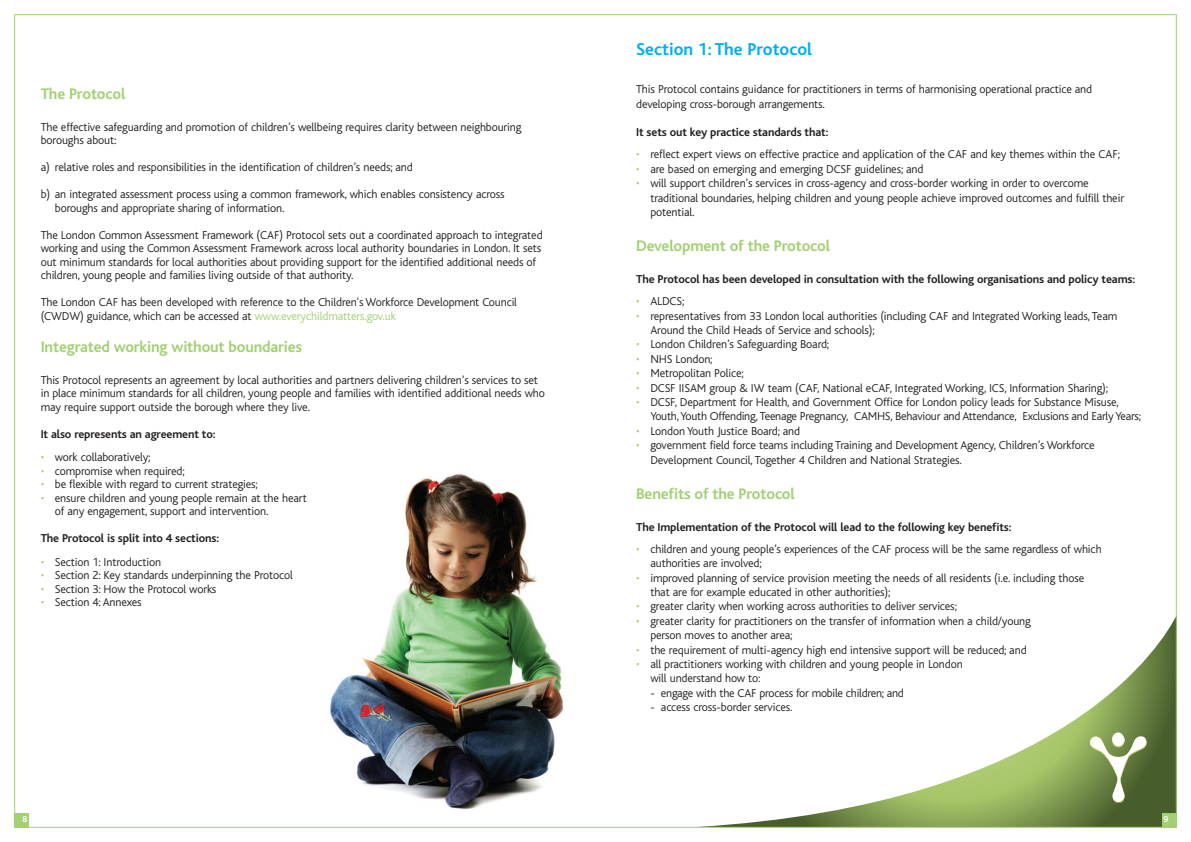
<style>
.page{position:relative;width:1191px;height:842px;background:#fff}
.page>*{position:absolute;margin:0;border:0;box-sizing:border-box;transform-origin:0 0}
.t1{font:700 18px "Bliss";color:#00aeef}
.t2{font:700 16px "Bliss";letter-spacing:-.01em;color:#a2d072}
.t3{font:300 12px/14.4px "Bliss";letter-spacing:-.01em;color:#231f20}
.t4{font:700 12px "Bliss";letter-spacing:-.01em;color:#231f20}
.t5{font:700 9px "Bliss";color:#fff}
.s1{color:#a2d072}
</style>
<div class="page">
<img style="left:330px;top:473px;width:234px;height:336px">
<svg style="left:713px;top:620px;width:461px;height:206px"></svg>
<svg style="left:1090px;top:732px;width:56px;height:71px"></svg>
<div style="left:14px;top:814px;width:14px;height:14px;background:#a2d072"></div>
<div style="left:1162px;top:814px;width:14px;height:14px;background:#a2d072"></div>
<h2 class="t2" style="left:41px;top:88px;width:86px">The Protocol</h2>
<p class="t3" style="left:41px;top:121px;width:482px;line-height:13.5px">The effective safeguarding and promotion of children’s wellbeing requires clarity between neighbouring boroughs about:</p>
<p class="t3" style="left:41px;top:161px;width:373px">a) relative roles and responsibilities in the identification of children’s needs; and</p>
<p class="t3" style="left:55px;top:189px;width:451px;line-height:13.5px;text-indent:-14px">b) an integrated assessment process using a common framework, which enables consistency across boroughs and appropriate sharing of information.</p>
<p class="t3" style="left:41px;top:229px;width:503px;line-height:13.5px">The London Common Assessment Framework (CAF) Protocol sets out a coordinated approach to integrated working and using the Common Assessment Framework across local authority boundaries in London. It sets out minimum standards for local authorities about providing support for the identified additional needs of children, young people and families living outside of that authority.</p>
<p class="t3" style="left:41px;top:297px;width:478px;line-height:13.5px">The London CAF has been developed with reference to the Children's Workforce Development Council (CWDW) guidance, which can be accessed at <span class="s1">www.everychildmatters.gov.uk</span></p>
<h2 class="t2" style="left:41px;top:341px;width:263px">Integrated working without boundaries</h2>
<p class="t3" style="left:41px;top:374px;width:505px;line-height:13.5px">This Protocol represents an agreement by local authorities and partners delivering children’s services to set in place minimum standards for all children, young people and families with identified additional needs who may require support outside the borough where they live.</p>
<p class="t4" style="left:41px;top:429px;width:176px">It also represents an agreement to:</p>
<p class="t3" style="left:41px;top:451px;width:111px"><span class="s1">•</span> work collaboratively;</p>
<p class="t3" style="left:41px;top:464px;width:146px"><span class="s1">•</span> compromise when required;</p>
<p class="t3" style="left:41px;top:478px;width:219px"><span class="s1">•</span> be flexible with regard to current strategies;</p>
<p class="t3" style="left:55px;top:492px;width:253px;line-height:13.5px;text-indent:-14px"><span class="s1">•</span> ensure children and young people remain at the heart of any engagement, support and intervention.</p>
<p class="t4" style="left:41px;top:534px;width:180px">The Protocol is split into 4 sections:</p>
<p class="t3" style="left:41px;top:555px;width:122px"><span class="s1">•</span> Section 1: Introduction</p>
<p class="t3" style="left:41px;top:569px;width:254px"><span class="s1">•</span> Section 2: Key standards underpinning the Protocol</p>
<p class="t3" style="left:41px;top:582px;width:177px"><span class="s1">•</span> Section 3: How the Protocol works</p>
<p class="t3" style="left:41px;top:596px;width:103px"><span class="s1">•</span> Section 4: Annexes</p>
<h1 class="t1" style="left:636px;top:42px;width:177px">Section 1: The Protocol</h1>
<p class="t3" style="left:636px;top:83px;width:457px">This Protocol contains guidance for practitioners in terms of harmonising operational practice and developing cross-borough arrangements.</p>
<p class="t4" style="left:636px;top:128px;width:194px">It sets out key practice standards that:</p>
<p class="t3" style="left:636px;top:148px;width:485px"><span class="s1">•</span> reflect expert views on effective practice and application of the CAF and key themes within the CAF;</p>
<p class="t3" style="left:636px;top:163px;width:289px"><span class="s1">•</span> are based on emerging and emerging DCSF guidelines; and</p>
<p class="t3" style="left:650px;top:177px;width:475px;text-indent:-14px"><span class="s1">•</span> will support children’s services in cross-agency and cross-border working in order to overcome traditional boundaries, helping children and young people achieve improved outcomes and fulfill their potential.</p>
<h2 class="t2" style="left:636px;top:240px;width:195px">Development of the Protocol</h2>
<p class="t4" style="left:636px;top:275px;width:500px">The Protocol has been developed in consultation with the following organisations and policy teams:</p>
<p class="t3" style="left:636px;top:295px;width:50px"><span class="s1">•</span> ALDCS;</p>
<p class="t3" style="left:650px;top:309px;width:468px;text-indent:-14px"><span class="s1">•</span> representatives from 33 London local authorities (including CAF and Integrated Working leads, Team<br>Around the Child Heads of Service and schools);</p>
<p class="t3" style="left:636px;top:338px;width:195px"><span class="s1">•</span> London Children’s Safeguarding Board;</p>
<p class="t3" style="left:636px;top:353px;width:78px"><span class="s1">•</span> NHS London;</p>
<p class="t3" style="left:636px;top:367px;width:109px"><span class="s1">•</span> Metropolitan Police;</p>
<p class="t3" style="left:636px;top:381px;width:473px"><span class="s1">•</span> DCSF IISAM group &amp; IW team (CAF, National eCAF, Integrated Working, ICS, Information Sharing);</p>
<p class="t3" style="left:650px;top:396px;width:492px;text-indent:-14px"><span class="s1">•</span> DCSF, Department for Health, and Government Office for London policy leads for Substance Misuse,<br>Youth, Youth Offending, Teenage Pregnancy, CAMHS, Behaviour and Attendance, Exclusions and Early Years;</p>
<p class="t3" style="left:636px;top:425px;width:165px"><span class="s1">•</span> London Youth Justice Board; and</p>
<p class="t3" style="left:650px;top:439px;width:446px;text-indent:-14px"><span class="s1">•</span> government field force teams including Training and Development Agency, Children’s Workforce<br>Development Council, Together 4 Children and National Strategies.</p>
<h2 class="t2" style="left:636px;top:487px;width:160px">Benefits of the Protocol</h2>
<p class="t4" style="left:636px;top:522px;width:377px">The Implementation of the Protocol will lead to the following key benefits:</p>
<p class="t3" style="left:650px;top:543px;width:453px;text-indent:-14px"><span class="s1">•</span> children and young people’s experiences of the CAF process will be the same regardless of which authorities are involved;</p>
<p class="t3" style="left:650px;top:571px;width:435px;text-indent:-14px"><span class="s1">•</span> improved planning of service provision meeting the needs of all residents (i.e. including those that are for example educated in other authorities);</p>
<p class="t3" style="left:636px;top:600px;width:322px"><span class="s1">•</span> greater clarity when working across authorities to deliver services;</p>
<p class="t3" style="left:650px;top:615px;width:382px;text-indent:-14px"><span class="s1">•</span> greater clarity for practitioners on the transfer of information when a child/young person moves to another area;</p>
<p class="t3" style="left:636px;top:643px;width:392px"><span class="s1">•</span> the requirement of multi-agency high end intensive support will be reduced; and</p>
<p class="t3" style="left:650px;top:658px;width:314px;text-indent:-14px"><span class="s1">•</span> all practitioners working with children and young people in London will understand how to:</p>
<p class="t3" style="left:650px;top:687px;width:255px">- engage with the CAF process for mobile children; and</p>
<p class="t3" style="left:650px;top:701px;width:144px">- access cross-border services.</p>
<p class="t5" style="left:22px;top:815px;width:6px">8</p>
<p class="t5" style="left:1163px;top:815px;width:6px">9</p>
</div>
